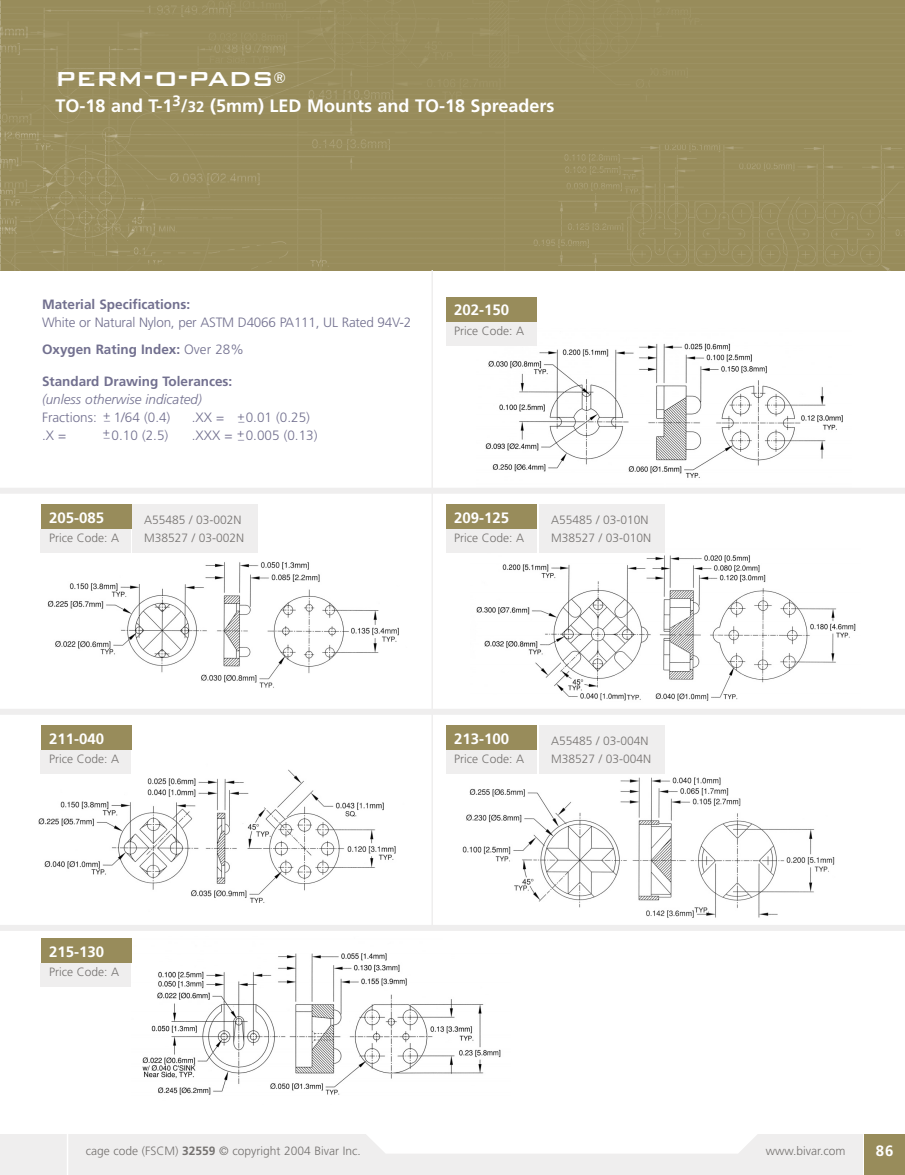
<style>
.page{position:relative;width:905px;height:1175px;background:#fff}
.page>*{position:absolute;margin:0;border:0;box-sizing:border-box;transform-origin:0 0}
.t1{font:500 33px "Bank Gothic BT";color:#fff}
.t2{font:700 18px "Frutiger";color:#fff}
.t3{font:700 15px "Frutiger";color:#fff}
.t4{font:300 13.5px/27px "Frutiger";letter-spacing:-.015em;color:#72708f}
.t5{font:700 13.5px "Frutiger";color:#72708f}
.t6{font:italic 300 13.5px "Frutiger";color:#72708f}
.t7{font:300 12px/18px "Frutiger";color:#757270}
.t8{font:300 12px/17.4px "Frutiger";color:#72708f}
.s1{font-size:15px}
.s2{font-weight:700}
</style>
<div class="page">
<img style="left:131px;top:938px;width:370px;height:157px">
<div style="left:442px;top:766px;width:422px;height:175px;background:#fff"></div>
<img style="left:462px;top:766px;width:373px;height:152px">
<img style="left:38px;top:769px;width:358px;height:134px">
<img style="left:476px;top:546px;width:380px;height:155px">
<div style="left:0;top:925px;width:904px;height:6px;background:#efeeee"></div>
<div style="left:41px;top:725px;width:90px;height:24px;background:#988c5b"></div>
<div style="left:40px;top:750px;width:91px;height:24px;background:#efeeee"></div>
<div style="left:446px;top:725px;width:90px;height:24px;background:#988c5b"></div>
<div style="left:446px;top:750px;width:90px;height:24px;background:#efeeee"></div>
<div style="left:0;top:709px;width:904px;height:6px;background:#efeeee"></div>
<div style="left:1px;top:0;width:903px;height:270px;background:#988c5b"></div>
<img style="left:0;top:0;width:1px;height:270px">
<div style="left:0;top:1134px;width:864px;height:40px;background:#efeeee"></div>
<hr style="left:863px;top:1134px;width:1px;height:40px;background:#fff">
<div style="left:366px;top:1134px;width:391px;height:19px;background:#fff"></div>
<div style="left:864px;top:1134px;width:40px;height:40px;background:#988c5b"></div>
<hr style="left:67px;top:1132px;width:1px;height:42px;background:#fff">
<hr style="left:0;top:7px;width:904px;height:1px;background:#9d9263">
<hr style="left:0;top:13px;width:904px;height:1px;background:#9d9263">
<hr style="left:0;top:19px;width:904px;height:1px;background:#9d9263">
<hr style="left:0;top:26px;width:904px;height:1px;background:#9d9263">
<hr style="left:0;top:32px;width:904px;height:1px;background:#9d9263">
<hr style="left:0;top:38px;width:904px;height:1px;background:#9d9263">
<hr style="left:0;top:44px;width:904px;height:1px;background:#9d9263">
<hr style="left:0;top:51px;width:904px;height:1px;background:#9d9263">
<hr style="left:0;top:57px;width:904px;height:1px;background:#9d9263">
<hr style="left:0;top:63px;width:904px;height:1px;background:#9d9263">
<hr style="left:0;top:70px;width:904px;height:1px;background:#9d9263">
<hr style="left:0;top:76px;width:904px;height:1px;background:#9d9263">
<hr style="left:0;top:82px;width:904px;height:1px;background:#9d9263">
<hr style="left:0;top:88px;width:904px;height:1px;background:#9d9263">
<hr style="left:0;top:94px;width:904px;height:1px;background:#9d9263">
<hr style="left:0;top:101px;width:904px;height:1px;background:#9d9263">
<hr style="left:0;top:107px;width:904px;height:1px;background:#9d9263">
<hr style="left:0;top:113px;width:904px;height:1px;background:#9d9263">
<hr style="left:0;top:119px;width:904px;height:1px;background:#9d9263">
<hr style="left:0;top:125px;width:904px;height:1px;background:#9d9263">
<hr style="left:0;top:131px;width:904px;height:1px;background:#9d9263">
<hr style="left:0;top:138px;width:904px;height:1px;background:#9d9263">
<hr style="left:0;top:144px;width:904px;height:1px;background:#9d9263">
<hr style="left:0;top:150px;width:904px;height:1px;background:#9d9263">
<hr style="left:0;top:157px;width:904px;height:1px;background:#9d9263">
<hr style="left:0;top:163px;width:904px;height:1px;background:#9d9263">
<hr style="left:0;top:169px;width:904px;height:1px;background:#9d9263">
<hr style="left:0;top:175px;width:904px;height:1px;background:#9d9263">
<hr style="left:0;top:181px;width:904px;height:1px;background:#9d9263">
<hr style="left:0;top:188px;width:904px;height:1px;background:#9d9263">
<hr style="left:0;top:194px;width:904px;height:1px;background:#9d9263">
<hr style="left:0;top:200px;width:904px;height:1px;background:#9d9263">
<hr style="left:0;top:207px;width:904px;height:1px;background:#9d9263">
<hr style="left:0;top:213px;width:904px;height:1px;background:#9d9263">
<hr style="left:0;top:219px;width:904px;height:1px;background:#9d9263">
<hr style="left:0;top:225px;width:904px;height:1px;background:#9d9263">
<hr style="left:0;top:231px;width:904px;height:1px;background:#9d9263">
<hr style="left:0;top:238px;width:904px;height:1px;background:#9d9263">
<hr style="left:0;top:244px;width:904px;height:1px;background:#9d9263">
<hr style="left:0;top:250px;width:904px;height:1px;background:#9d9263">
<hr style="left:0;top:257px;width:904px;height:1px;background:#9d9263">
<hr style="left:0;top:263px;width:904px;height:1px;background:#9d9263">
<img style="left:485px;top:328px;width:358px;height:150px">
<div style="left:41px;top:504px;width:90px;height:24px;background:#988c5b"></div>
<div style="left:40px;top:529px;width:91px;height:24px;background:#efeeee"></div>
<img style="left:47px;top:562px;width:352px;height:126px">
<div style="left:0;top:488px;width:904px;height:6px;background:#efeeee"></div>
<hr style="left:431px;top:270px;width:2px;height:658px;background:#efeeee">
<div style="left:132px;top:504px;width:126px;height:49px;background:#efeeee"></div>
<div style="left:446px;top:297px;width:90px;height:24px;background:#988c5b"></div>
<div style="left:446px;top:322px;width:90px;height:24px;background:#efeeee"></div>
<div style="left:446px;top:504px;width:90px;height:24px;background:#988c5b"></div>
<div style="left:446px;top:529px;width:90px;height:24px;background:#efeeee"></div>
<div style="left:539px;top:504px;width:125px;height:49px;background:#efeeee"></div>
<div style="left:539px;top:725px;width:126px;height:49px;background:#efeeee"></div>
<div style="left:41px;top:938px;width:90px;height:24px;background:#988c5b"></div>
<div style="left:40px;top:963px;width:91px;height:24px;background:#efeeee"></div>
<h1 class="t1" style="left:56px;top:55px;width:232px">perm-o-pads<span class="s1">®</span></h1>
<h2 class="t2" style="left:56px;top:98px;width:500px">TO-18 and T-1<sup>3</sup>/<span class="s1">32</span> (5mm) LED Mounts and TO-18 Spreaders</h2>
<p class="t5" style="left:42px;top:298px;width:150px">Material Specifications:</p>
<p class="t4" style="left:42px;top:309px;width:370px">White or Natural Nylon, per ASTM D4066 PA111, UL Rated 94V-2<br><span class="s2">Oxygen Rating Index:</span> Over 28%</p>
<p class="t5" style="left:42px;top:376px;width:192px">Standard Drawing Tolerances:</p>
<p class="t6" style="left:42px;top:394px;width:161px">(unless otherwise indicated)</p>
<p class="t4" style="left:42px;top:405px;width:56px">Fractions:</p>
<p class="t4" style="left:114px;top:405px;width:58px">1/64 (0.4)</p>
<p class="t4" style="left:42px;top:423px;width:26px">.X =</p>
<p class="t4" style="left:112px;top:423px;width:58px">0.10 (2.5)</p>
<p class="t4" style="left:192px;top:409px;width:127px;line-height:18px;text-indent:54px">0.01 (0.25) .XXX = 0.005 (0.13)</p>
<p class="t8" style="left:103px;top:407px;width:9px">+_</p>
<p class="t4" style="left:192px;top:405px;width:34px">.XX =</p>
<p class="t8" style="left:237px;top:408px;width:9px">+_ +_</p>
<p class="t8" style="left:103px;top:425px;width:9px">+_</p>
<p class="t3" style="left:49px;top:511px;width:57px">205-085</p>
<p class="t7" style="left:49px;top:530px;width:72px">Price Code: A</p>
<p class="t7" style="left:144px;top:512px;width:102px">A55485 / 03-002N<br>M38527 / 03-002N</p>
<p class="t3" style="left:454px;top:304px;width:57px">202-150</p>
<p class="t7" style="left:454px;top:323px;width:72px">Price Code: A</p>
<p class="t3" style="left:454px;top:511px;width:57px">209-125</p>
<p class="t7" style="left:454px;top:530px;width:72px">Price Code: A</p>
<p class="t7" style="left:551px;top:512px;width:102px">A55485 / 03-010N<br>M38527 / 03-010N</p>
<p class="t3" style="left:49px;top:732px;width:57px">211-040</p>
<p class="t7" style="left:49px;top:751px;width:72px">Price Code: A</p>
<p class="t3" style="left:49px;top:945px;width:57px">215-130</p>
<p class="t7" style="left:49px;top:964px;width:72px">Price Code: A</p>
<p class="t3" style="left:454px;top:732px;width:57px">213-100</p>
<p class="t7" style="left:454px;top:751px;width:72px">Price Code: A</p>
<p class="t7" style="left:551px;top:733px;width:102px">A55485 / 03-004N<br>M38527 / 03-004N</p>
<p class="t7" style="left:86px;top:1142px;width:276px">cage code (FSCM) <span class="s2">32559</span> © copyright 2004 Bivar Inc.</p>
<p class="t7" style="left:765px;top:1142px;width:81px">www.bivar.com</p>
<p class="t3" style="left:875px;top:1144px;width:19px">86</p>
</div>
